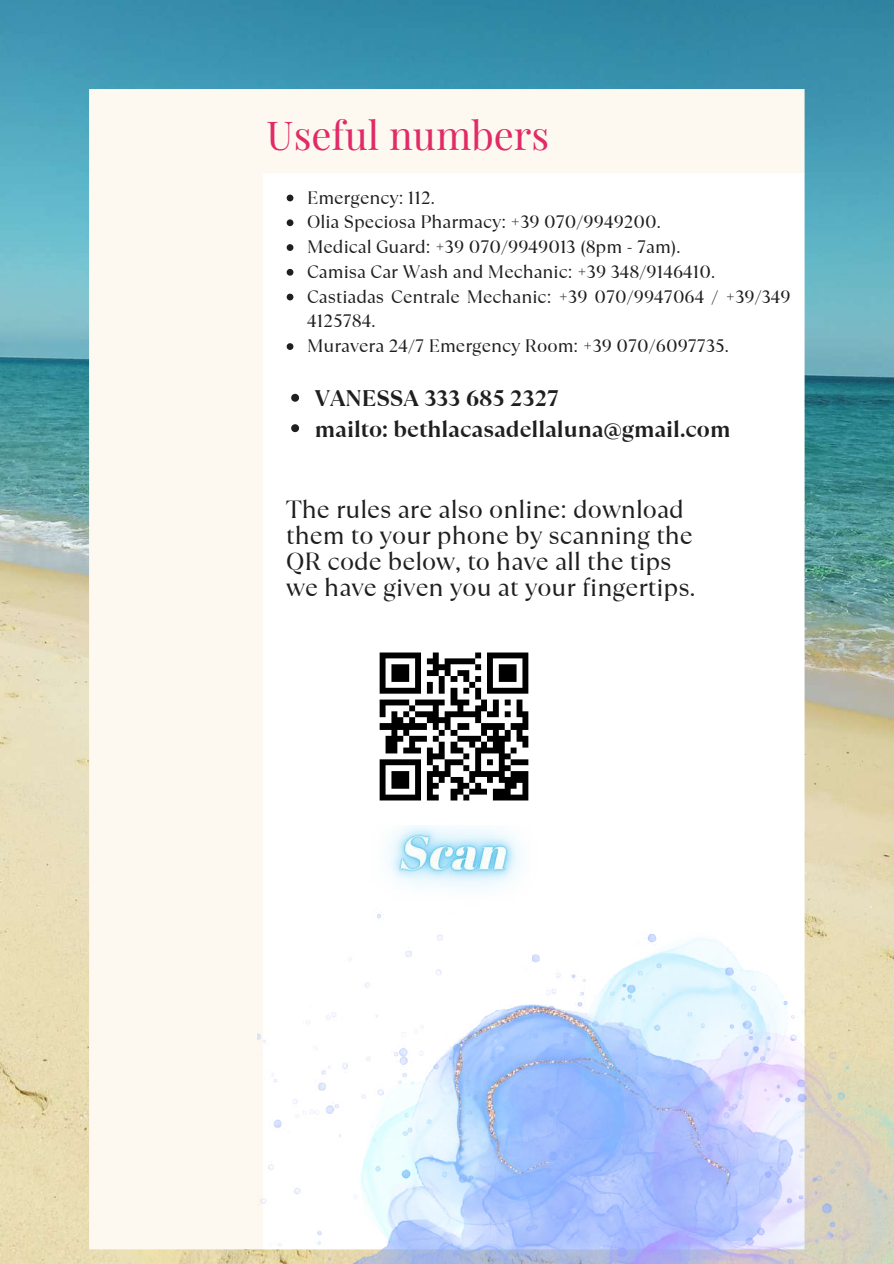
<style>
.page{position:relative;width:894px;height:1264px;background:#fff}
.page>*{position:absolute;margin:0;border:0;box-sizing:border-box;transform-origin:0 0}
.t1{font:39.75px "Playfair Display";color:#e12b67}
.t2{font:24.75px/25.8px "TT Ramillas";color:#1f1f1f}
.t3{font:700 22.5px/30.3px "TT Ramillas";color:#1f1f1f}
.t4{font:18px/24.8px "TT Ramillas";color:#1f1f1f}
</style>
<div class="page">
<img style="left:0;top:0;width:893px;height:1263px">
<div style="left:89px;top:89px;width:715px;height:1160px;background:#fdf9f1"></div>
<svg style="left:263px;top:173px;width:541px;height:735px"></svg>
<svg style="left:286px;top:195px;width:7px;height:6px"></svg>
<svg style="left:286px;top:219px;width:7px;height:7px"></svg>
<svg style="left:286px;top:244px;width:7px;height:7px"></svg>
<svg style="left:286px;top:269px;width:7px;height:7px"></svg>
<svg style="left:286px;top:294px;width:7px;height:6px"></svg>
<svg style="left:286px;top:343px;width:7px;height:7px"></svg>
<svg style="left:291px;top:394px;width:8px;height:8px"></svg>
<svg style="left:291px;top:424px;width:8px;height:8px"></svg>
<img style="left:257px;top:908px;width:636px;height:355px">
<img style="left:336px;top:757px;width:235px;height:191px">
<img style="left:356px;top:629px;width:196px;height:195px">
<h1 class="t1" style="left:266px;top:107px;width:284px">Useful numbers</h1>
<p class="t4" style="left:307px;top:185px;width:485px">Emergency: 112.<br>Olia Speciosa Pharmacy: +39 070/9949200.<br>Medical Guard: +39 070/9949013 (8pm - 7am).<br>Camisa Car Wash and Mechanic: +39 348/9146410.<br>Castiadas Centrale Mechanic: +39 070/9947064 / +39/349<br>4125784.<br>Muravera 24/7 Emergency Room: +39 070/6097735.</p>
<p class="t3" style="left:315px;top:383px;width:417px">VANESSA 333 685 2327<br>mailto: bethlacasadellaluna@gmail.com</p>
<h2 class="t2" style="left:286px;top:496px;width:410px">The rules are also online: download them to your phone by scanning the QR code below, to have all the tips we have given you at your fingertips.</h2>
</div>
